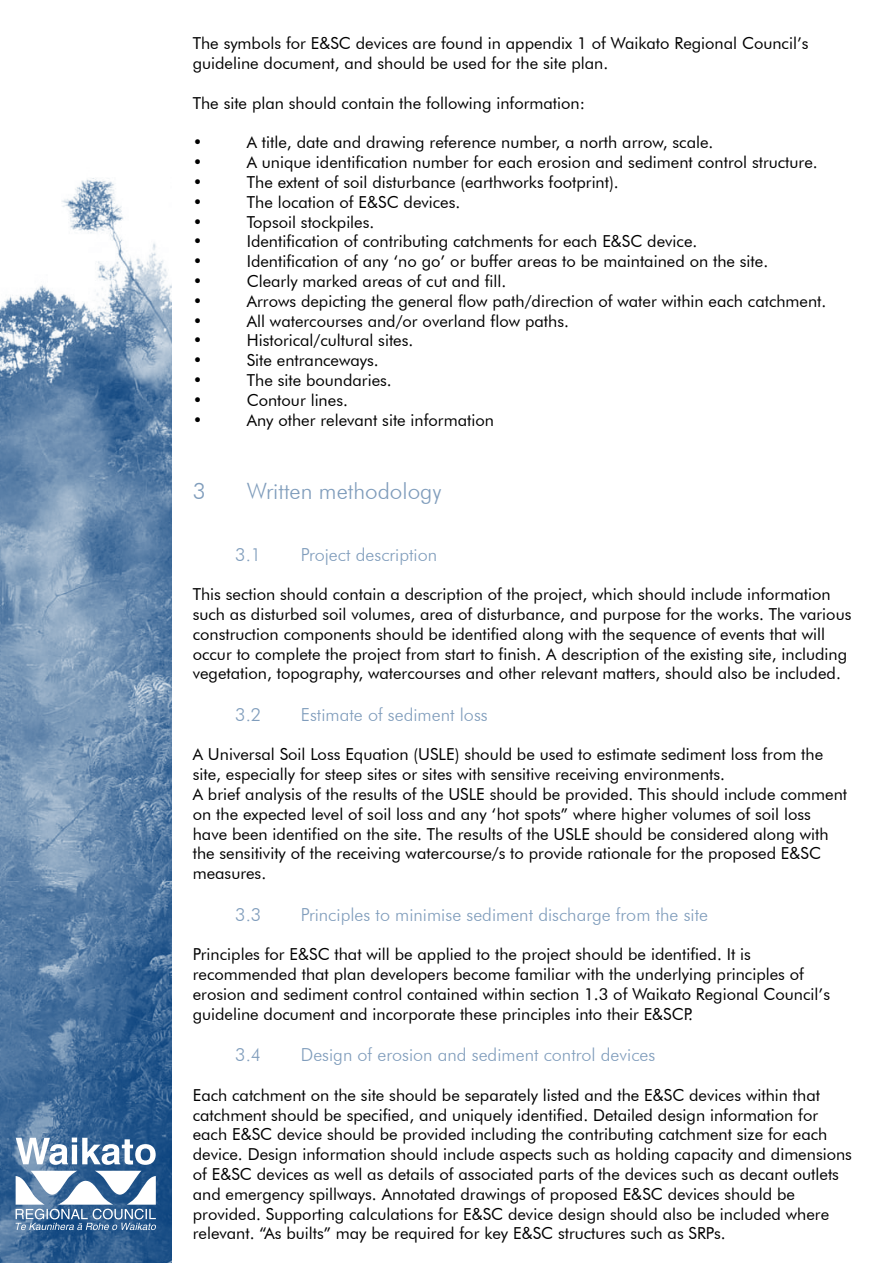
<style>
.page{position:relative;width:893px;height:1263px;background:#fff}
.page>*{position:absolute;margin:0;border:0;box-sizing:border-box;transform-origin:0 0}
.t1{font:300 22.5px "Futura BT";color:#809dbc}
.t2{font:300 18px "Futura BT";color:#809dbc}
.t3{font:16.5px/19.8px "Futura BT";color:#000}
</style>
<div class="page">
<img style="left:0;top:178px;width:171px;height:1085px">
<svg style="left:16px;top:1137px;width:140px;height:28px"></svg>
<svg style="left:16px;top:1171px;width:140px;height:59px"></svg>
<p class="t3" style="left:193px;top:33px;width:617px">The symbols for E&amp;SC devices are found in appendix 1 of Waikato Regional Council’s guideline document, and should be used for the site plan.</p>
<p class="t3" style="left:193px;top:93px;width:394px">The site plan should contain the following information:</p>
<p class="t3" style="left:193px;top:132px;width:11px">•</p>
<p class="t3" style="left:247px;top:132px;width:468px">A title, date and drawing reference number, a north arrow, scale.</p>
<p class="t3" style="left:193px;top:152px;width:11px">•</p>
<p class="t3" style="left:247px;top:152px;width:572px">A unique identification number for each erosion and sediment control structure.</p>
<p class="t3" style="left:193px;top:172px;width:11px">•</p>
<p class="t3" style="left:247px;top:172px;width:373px">The extent of soil disturbance (earthworks footprint).</p>
<p class="t3" style="left:193px;top:192px;width:11px">•</p>
<p class="t3" style="left:247px;top:192px;width:215px">The location of E&amp;SC devices.</p>
<p class="t3" style="left:193px;top:212px;width:11px">•</p>
<p class="t3" style="left:247px;top:212px;width:129px">Topsoil stockpiles.</p>
<p class="t3" style="left:193px;top:231px;width:11px">•</p>
<p class="t3" style="left:247px;top:231px;width:452px">Identification of contributing catchments for each E&amp;SC device.</p>
<p class="t3" style="left:193px;top:251px;width:11px">•</p>
<p class="t3" style="left:247px;top:251px;width:523px">Identification of any ‘no go’ or buffer areas to be maintained on the site.</p>
<p class="t3" style="left:193px;top:271px;width:11px">•</p>
<p class="t3" style="left:247px;top:271px;width:261px">Clearly marked areas of cut and fill.</p>
<p class="t3" style="left:193px;top:291px;width:11px">•</p>
<p class="t3" style="left:247px;top:291px;width:581px">Arrows depicting the general flow path/direction of water within each catchment.</p>
<p class="t3" style="left:193px;top:311px;width:11px">•</p>
<p class="t3" style="left:247px;top:311px;width:324px">All watercourses and/or overland flow paths.</p>
<p class="t3" style="left:193px;top:330px;width:11px">•</p>
<p class="t3" style="left:247px;top:330px;width:168px">Historical/cultural sites.</p>
<p class="t3" style="left:193px;top:350px;width:11px">•</p>
<p class="t3" style="left:247px;top:350px;width:133px">Site entranceways.</p>
<p class="t3" style="left:193px;top:370px;width:11px">•</p>
<p class="t3" style="left:247px;top:370px;width:146px">The site boundaries.</p>
<p class="t3" style="left:193px;top:390px;width:11px">•</p>
<p class="t3" style="left:247px;top:390px;width:103px">Contour lines.</p>
<p class="t3" style="left:193px;top:410px;width:11px">•</p>
<p class="t3" style="left:247px;top:410px;width:249px">Any other relevant site information</p>
<h1 class="t1" style="left:193px;top:478px;width:14px">3</h1>
<h1 class="t1" style="left:247px;top:478px;width:196px">Written methodology</h1>
<p class="t2" style="left:235px;top:543px;width:27px">3.1</p>
<p class="t2" style="left:301px;top:543px;width:138px">Project description</p>
<p class="t3" style="left:193px;top:584px;width:660px">This section should contain a description of the project, which should include information such as disturbed soil volumes, area of disturbance, and purpose for the works. The various construction components should be identified along with the sequence of events that will occur to complete the project from start to finish. A description of the existing site, including vegetation, topography, watercourses and other relevant matters, should also be included.</p>
<p class="t2" style="left:235px;top:703px;width:27px">3.2</p>
<p class="t2" style="left:301px;top:703px;width:188px">Estimate of sediment loss</p>
<p class="t3" style="left:193px;top:744px;width:656px">A Universal Soil Loss Equation (USLE) should be used to estimate sediment loss from the site, especially for steep sites or sites with sensitive receiving environments.<br>A brief analysis of the results of the USLE should be provided. This should include comment on the expected level of soil loss and any ‘hot spots” where higher volumes of soil loss have been identified on the site. The results of the USLE should be considered along with the sensitivity of the receiving watercourse/s to provide rationale for the proposed E&amp;SC measures.</p>
<p class="t2" style="left:235px;top:903px;width:27px">3.3</p>
<p class="t2" style="left:301px;top:903px;width:409px">Principles to minimise sediment discharge from the site</p>
<p class="t3" style="left:193px;top:944px;width:639px">Principles for E&amp;SC that will be applied to the project should be identified. It is recommended that plan developers become familiar with the underlying principles of erosion and sediment control contained within section 1.3 of Waikato Regional Council’s guideline document and incorporate these principles into their E&amp;SCP.</p>
<p class="t2" style="left:235px;top:1044px;width:27px">3.4</p>
<p class="t2" style="left:301px;top:1044px;width:356px">Design of erosion and sediment control devices</p>
<p class="t3" style="left:193px;top:1085px;width:661px">Each catchment on the site should be separately listed and the E&amp;SC devices within that catchment should be specified, and uniquely identified. Detailed design information for each E&amp;SC device should be provided including the contributing catchment size for each device. Design information should include aspects such as holding capacity and dimensions of E&amp;SC devices as well as details of associated parts of the devices such as decant outlets and emergency spillways. Annotated drawings of proposed E&amp;SC devices should be provided. Supporting calculations for E&amp;SC device design should also be included where relevant. “As builts” may be required for key E&amp;SC structures such as SRPs.</p>
</div>
